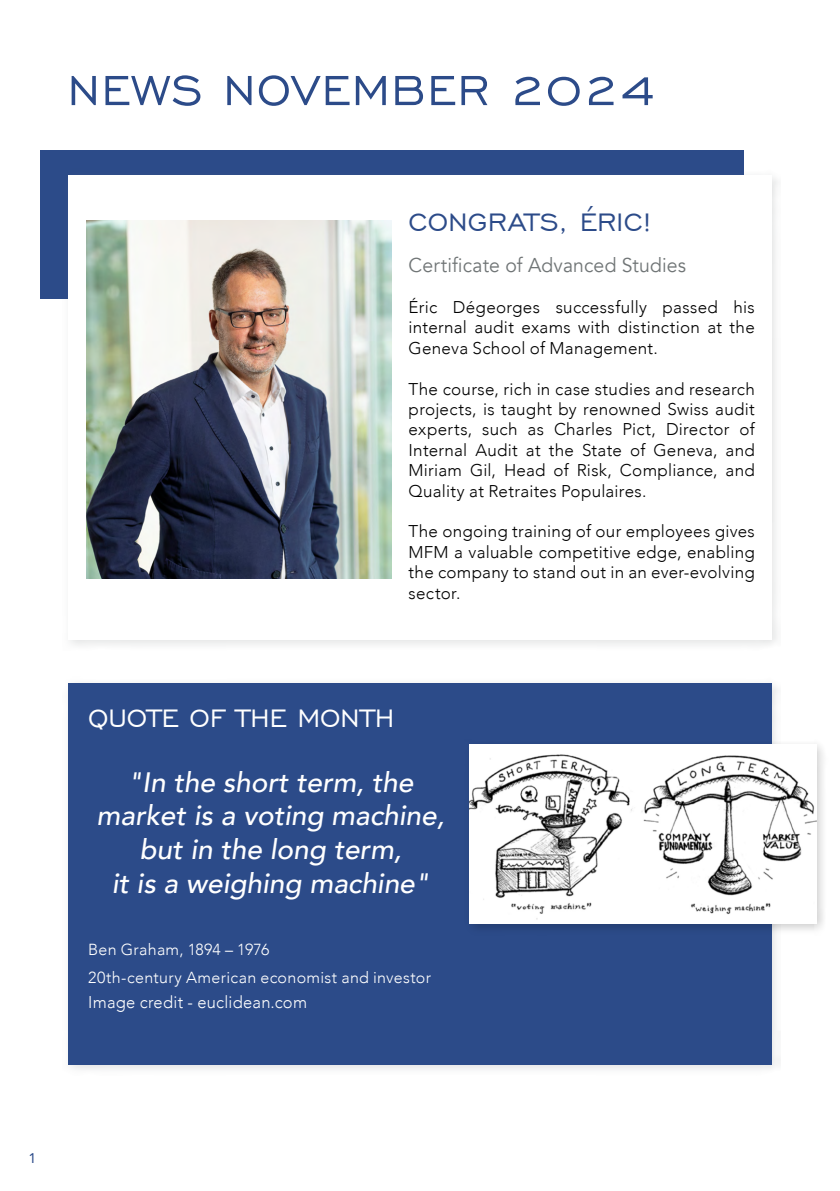
<style>
.page{position:relative;width:840px;height:1191px;background:#fff}
.page>*{position:absolute;margin:0;border:0;box-sizing:border-box;transform-origin:0 0}
.t1{font:54px "Engravers Gothic BT";letter-spacing:.02em;color:#2c4b89}
.t2{font:32px "Engravers Gothic BT";letter-spacing:-.005em;color:#fff}
.t3{font:32px "Engravers Gothic BT";color:#2c4b89}
.t4{font:italic 500 28px/33.6px "Avenir";color:#fff;text-align:center}
.t5{font:20px "Avenir";letter-spacing:.005em;color:#707576}
.t6{font:300 17px/20.4px "Avenir";letter-spacing:.015em;color:#000;text-align:justify}
.t7{font:300 17px "Avenir";letter-spacing:.015em;color:#fff}
.t8{font:300 16px/28.4px "Avenir";letter-spacing:.02em;color:#fff}
.t9{font:14px "Avenir";color:#2c4b89}
</style>
<div class="page">
<div style="left:40px;top:150px;width:703px;height:148px;background:#2c4b89"></div>
<div style="left:62px;top:168px;width:721px;height:483px;background:#707576;opacity:.2"></div>
<div style="left:68px;top:175px;width:703px;height:464px;background:#fff"></div>
<img style="left:87px;top:220px;width:304px;height:358px">
<div style="left:62px;top:676px;width:721px;height:400px;background:#707576;opacity:.2"></div>
<div style="left:68px;top:682px;width:703px;height:382px;background:#2c4b89"></div>
<div style="left:464px;top:738px;width:363px;height:197px;background:#000;opacity:.2"></div>
<img style="left:469px;top:745px;width:346px;height:179px">
<h1 class="t1" style="left:67px;top:60px;width:589px">NEWS NOVEMBER 2024</h1>
<h2 class="t3" style="left:408px;top:205px;width:245px">CONGRATS, ÉRIC!</h2>
<p class="t5" style="left:408px;top:253px;width:279px">Certificate of Advanced Studies</p>
<p class="t6" style="left:408px;top:297px;width:347px">Éric Dégeorges successfully passed his internal audit exams with distinction at the Geneva School of Management.</p>
<p class="t6" style="left:408px;top:378px;width:347px">The course, rich in case studies and research projects, is taught by renowned Swiss audit experts, such as Charles Pict, Director of Internal Audit at the State of Geneva, and Miriam Gil, Head of Risk, Compliance, and Quality at Retraites Populaires.</p>
<p class="t6" style="left:408px;top:521px;width:347px">The ongoing training of our employees gives MFM a valuable competitive edge, enabling the company to stand out in an ever-evolving sector.</p>
<h2 class="t2" style="left:88px;top:700px;width:307px">QUOTE OF THE MONTH</h2>
<h3 class="t4" style="left:97px;top:765px;width:349px">"In the short term, the market is a voting machine, but in the long term,<br>it is a weighing machine"</h3>
<p class="t8" style="left:88px;top:935px;width:344px">Ben Graham, 1894 – 1976<br>20th-century American economist and investor</p>
<p class="t7" style="left:88px;top:991px;width:220px">Image credit - euclidean.com</p>
<p class="t9" style="left:28px;top:1146px;width:9px">1</p>
</div>
